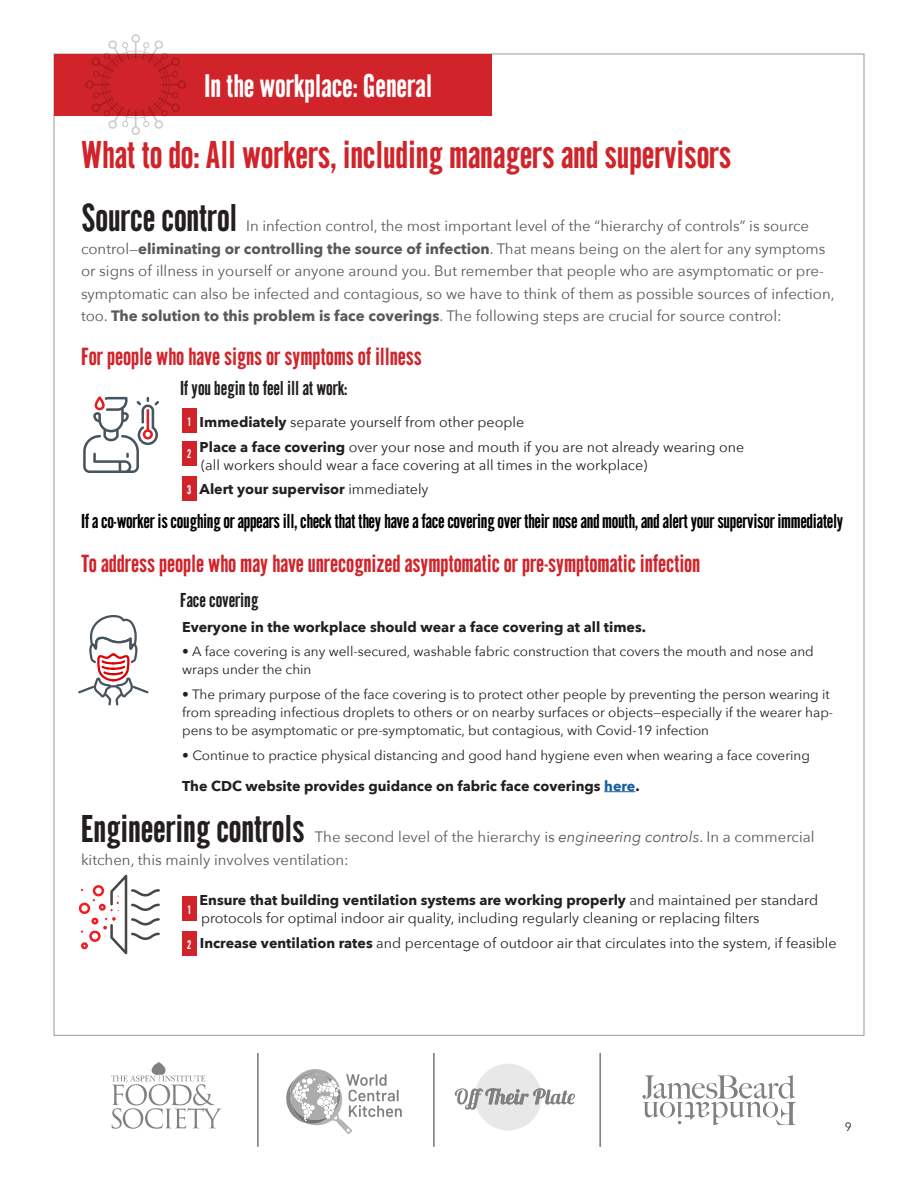
<style>
.page{position:relative;width:918px;height:1188px;background:#fff}
.page>*{position:absolute;margin:0;border:0;box-sizing:border-box;transform-origin:0 0}
.t1{font:37.5px "CG Gothic No 1";color:#d1232a}
.t2{font:37.5px "CG Gothic No 1";color:#231f20}
.t3{font:31.5px "CG Gothic No 1";color:#fff}
.t4{font:24px "CG Gothic No 1";color:#d1232a}
.t5{font:19.5px "CG Gothic No 1";letter-spacing:-.01em;color:#000}
.t6{font:19.5px "CG Gothic No 1";color:#231f20}
.t7{font:15px/22.5px "Avenir Next";color:#57585a}
.t8{font:14.25px/18px "Avenir Next";color:#231f20}
.t9{font:700 14.25px "Avenir Next";color:#231f20}
.t10{font:13.5px/18px "Avenir Next";color:#231f20}
.t11{font:12px "CG Gothic No 1";color:#fff}
.t12{font:12px "Avenir Next";color:#231f20}
.s1{font-weight:700}
.s2{font-weight:400}
.s3{color:#175d9e}
.s4{font-family:"CG Gothic No 1";font-size:37.5px;color:#231f20}
.s5{font-style:italic}
</style>
<div class="page">
<hr style="left:604px;top:791px;width:31px;height:1px;background:#175d9e">
<div style="left:182px;top:408px;width:14px;height:25px;background:#d1232a"></div>
<div style="left:182px;top:441px;width:14px;height:25px;background:#d1232a"></div>
<div style="left:182px;top:476px;width:14px;height:25px;background:#d1232a"></div>
<div style="left:182px;top:896px;width:14px;height:25px;background:#d1232a"></div>
<div style="left:182px;top:931px;width:14px;height:25px;background:#d1232a"></div>
<svg style="left:78px;top:615px;width:71px;height:90px"></svg>
<svg style="left:79px;top:875px;width:81px;height:79px"></svg>
<div style="left:54px;top:54px;width:438px;height:61px;background:#d1232a"></div>
<svg style="left:85px;top:34px;width:101px;height:101px"></svg>
<svg style="left:83px;top:396px;width:76px;height:77px"></svg>
<svg style="left:455px;top:1064px;width:120px;height:67px"></svg>
<svg style="left:286px;top:1070px;width:116px;height:64px"></svg>
<svg style="left:433px;top:1053px;width:2px;height:94px"></svg>
<svg style="left:257px;top:1053px;width:2px;height:94px"></svg>
<svg style="left:599px;top:1053px;width:2px;height:94px"></svg>
<svg style="left:111px;top:1062px;width:111px;height:67px"></svg>
<svg style="left:642px;top:1075px;width:154px;height:50px"></svg>
<p class="t3" style="left:204px;top:67px;width:229px">In the workplace: General</p>
<p class="t1" style="left:81px;top:133px;width:652px">What to do: All workers, including managers and supervisors</p>
<p class="t2" style="left:81px;top:196px;width:158px">Source control</p>
<p class="t7" style="left:81px;top:214px;width:755px;text-indent:165px">In infection control, the most important level of the “hierarchy of controls” is source control—<span class="s1">eliminating or controlling the source of infection</span>. That means being on the alert for any symptoms or signs of illness in yourself or anyone around you. But remember that people who are asymptomatic or pre&shy;symptomatic can also be infected and contagious, so we have to think of them as possible sources of infection, too. <span class="s1">The solution to this problem is face coverings</span>. The following steps are crucial for source control:</p>
<p class="t4" style="left:81px;top:342px;width:342px">For people who have signs or symptoms of illness</p>
<p class="t6" style="left:180px;top:377px;width:169px">If you begin to feel ill at work:</p>
<p class="t11" style="left:187px;top:415px;width:5px">1</p>
<p class="t8" style="left:200px;top:412px;width:326px"><span class="s1">Immediately</span> separate yourself from other people</p>
<p class="t11" style="left:187px;top:447px;width:5px">2</p>
<p class="t8" style="left:200px;top:437px;width:546px"><span class="s1">Place a face covering</span> over your nose and mouth if you are not already wearing one (all workers should wear a face covering at all times in the workplace)</p>
<p class="t11" style="left:187px;top:482px;width:5px">3</p>
<p class="t9" style="left:200px;top:477px;width:230px">Alert your supervisor <span class="s2">immediately</span></p>
<p class="t5" style="left:81px;top:510px;width:764px">If a co-worker is coughing or appears ill, check that they have a face covering over their nose and mouth, and alert your supervisor immediately</p>
<p class="t4" style="left:81px;top:549px;width:621px">To address people who may have unrecognized asymptomatic or pre-symptomatic infection</p>
<p class="t6" style="left:180px;top:588px;width:80px">Face covering</p>
<p class="t9" style="left:182px;top:614px;width:465px">Everyone in the workplace should wear a face covering at all times.</p>
<p class="t10" style="left:182px;top:642px;width:633px">• A face covering is any well-secured, washable fabric construction that covers the mouth and nose and wraps under the chin</p>
<p class="t10" style="left:182px;top:685px;width:652px">• The primary purpose of the face covering is to protect other people by preventing the person wearing it from spreading infectious droplets to others or on nearby surfaces or objects—especially if the wearer hap&shy;pens to be asymptomatic or pre-symptomatic, but contagious, with Covid-19 infection</p>
<p class="t10" style="left:182px;top:746px;width:629px">• Continue to practice physical distancing and good hand hygiene even when wearing a face covering</p>
<p class="t9" style="left:182px;top:773px;width:459px">The CDC website provides guidance on fabric face coverings <span class="s3">here</span>.</p>
<p class="t7" style="left:81px;top:825px;width:735px"><span class="s4">Engineering controls</span> The second level of the hierarchy is <span class="s5">engineering controls</span>. In a commercial kitchen, this mainly involves ventilation:</p>
<p class="t11" style="left:187px;top:902px;width:5px">1</p>
<p class="t8" style="left:200px;top:891px;width:620px"><span class="s1">Ensure that building ventilation systems are working properly</span> and maintained per standard protocols for optimal indoor air quality, including regularly cleaning or replacing filters</p>
<p class="t11" style="left:187px;top:937px;width:5px">2</p>
<p class="t8" style="left:200px;top:934px;width:638px"><span class="s1">Increase ventilation rates</span> and percentage of outdoor air that circulates into the system, if feasible</p>
<p class="t12" style="left:845px;top:1117px;width:8px">9</p>
</div>
